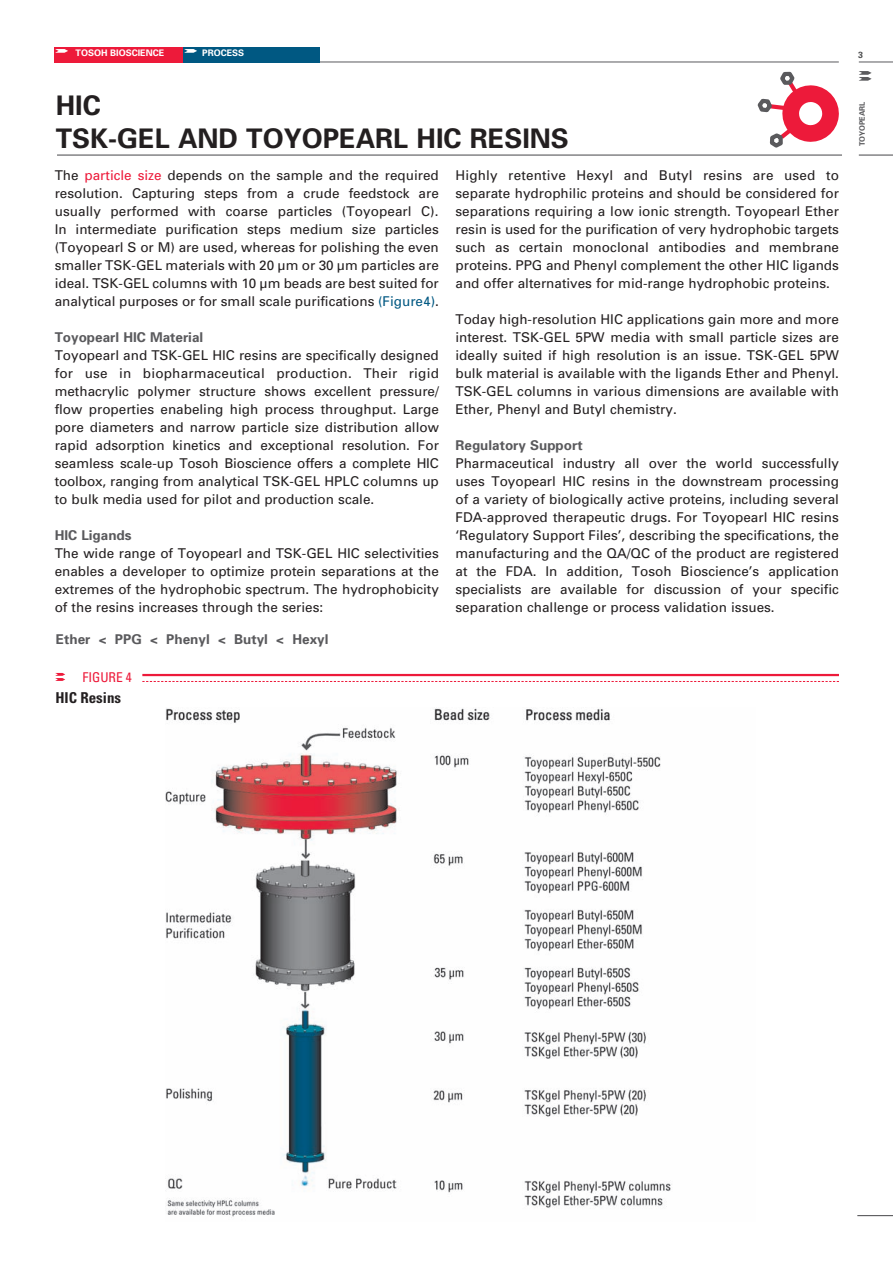
<style>
.page{position:relative;width:893px;height:1263px;background:#fff}
.page>*{position:absolute;margin:0;border:0;box-sizing:border-box;transform-origin:0 0}
.t1{font:700 27px/32.4px "Univers";color:#231f20}
.t2{font:700 condensed 15px "Univers";color:#231f20}
.t3{font:13.5px/18px "Univers";color:#231f20;text-align:justify}
.t4{font:700 13.5px "Univers";color:#5a5a5d}
.t5{font:condensed 13.5px "Univers";color:#ed1a3a}
.t6{font:700 9px "Univers";color:#fff}
.t7{font:700 9px "Univers";color:#4b4c4d}
.t8{font:700 7.5px "Univers";color:#5a5a5d}
.s1{color:#ed1a3a}
.s2{color:#005882}
</style>
<div class="page">
<hr style="left:857px;top:1215px;width:36px;height:1px;background:#5a5a5d">
<hr style="left:317px;top:62px;width:522px;height:1px;background:#5a5a5d">
<hr style="left:859px;top:62px;width:34px;height:1px;background:#5a5a5d">
<svg style="left:859px;top:71px;width:13px;height:10px"></svg>
<div style="left:54px;top:47px;width:130px;height:15px;background:#ed1a3a"></div>
<div style="left:183px;top:47px;width:137px;height:15px;background:#005882"></div>
<svg style="left:55px;top:49px;width:13px;height:4px"></svg>
<svg style="left:184px;top:49px;width:13px;height:4px"></svg>
<hr style="left:57px;top:154px;width:785px;height:2px;background:#5a5a5d">
<hr style="left:859px;top:154px;width:34px;height:2px;background:#5a5a5d">
<svg style="left:757px;top:71px;width:82px;height:77px"></svg>
<svg style="left:55px;top:673px;width:10px;height:8px"></svg>
<hr style="left:142px;top:674px;width:697px;height:2px;background:#ed1a3a">
<svg style="left:142px;top:681px;width:697px;height:1px"></svg>
<img style="left:166px;top:708px;width:506px;height:510px">
<p class="t6" style="left:76px;top:47px;width:90px">TOSOH BIOSCIENCE</p>
<p class="t6" style="left:202px;top:47px;width:44px">PROCESS</p>
<h1 class="t1" style="left:56px;top:89px;width:515px">HIC<br>TSK-GEL AND TOYOPEARL HIC RESINS</h1>
<p class="t3" style="left:55px;top:166px;width:386px">The <span class="s1">particle size</span> depends on the sample and the required resolution. Capturing steps from a crude feedstock are usually performed with coarse particles (Toyopearl C).<br>In inter mediate purification steps medium size particles (Toyopearl S or M) are used, whereas for polishing the even smaller TSK-GEL materials with 20 µm or 30 µm particles are ideal. TSK-GEL columns with 10 µm beads are best suited for analytical purposes or for small scale purifications <span class="s2">(Figure4)</span>.</p>
<p class="t4" style="left:55px;top:329px;width:150px">TOYOPEARL HIC MATERIAL</p>
<p class="t3" style="left:55px;top:346px;width:386px">Toyopearl and TSK-GEL HIC resins are specifically designed for use in biopharmaceutical production. Their rigid methacrylic polymer structure shows excellent pressure/ flow properties enabeling high process throughput. Large pore diameters and narrow particle size distribution allow rapid adsorption kinetics and exceptional resolution. For seamless scale-up Tosoh Bioscience offers a complete HIC toolbox, ranging from analytical TSK-GEL HPLC columns up to bulk media used for pilot and production scale.</p>
<p class="t4" style="left:55px;top:526px;width:78px">HIC LIGANDS</p>
<p class="t3" style="left:55px;top:544px;width:386px">The wide range of Toyopearl and TSK-GEL HIC selectivities enables a developer to optimize protein separations at the extremes of the hydro phobic spectrum. The hydrophobicity of the resins increases through the series:</p>
<p class="t3" style="left:455px;top:166px;width:385px">Highly retentive Hexyl and Butyl resins are used to separate hydrophilic proteins and should be considered for separations requiring a low ionic strength. Toyopearl Ether resin is used for the purification of very hydrophobic targets such as certain monoclonal antibodies and membrane proteins. PPG and Phenyl complement the other HIC ligands and offer alternatives for mid-range hydrophobic proteins.</p>
<p class="t3" style="left:455px;top:310px;width:385px">Today high-resolution HIC applications gain more and more interest. TSK-GEL 5PW media with small particle sizes are ideally suited if high resolution is an issue. TSK-GEL 5PW bulk material is available with the ligands Ether and Phenyl.<br>TSK-GEL columns in various dimensions are available with Ether, Phenyl and Butyl chemistry.</p>
<p class="t4" style="left:455px;top:436px;width:129px">REGULATORY SUPPORT</p>
<p class="t3" style="left:455px;top:454px;width:385px">Pharmaceutical industry all over the world successfully uses Toyopearl HIC resins in the downstream processing of a variety of biologically active proteins, including several FDA-approved therapeutic drugs. For Toyopearl HIC resins ‘Regulatory Support Files’, describing the specifications, the manufacturing and the QA/QC of the product are registered at the FDA. In addition, Tosoh Bioscience’s application specialists are available for discussion of your specific separation challenge or process validation issues.</p>
<p class="t4" style="left:56px;top:630px;width:274px">ETHER &lt; PPG &lt; PHENYL &lt; BUTYL &lt; HEXYL</p>
<p class="t5" style="left:82px;top:668px;width:51px">FIGURE 4</p>
<p class="t2" style="left:55px;top:688px;width:67px">HIC Resins</p>
<p class="t7" style="left:858px;top:49px;width:7px">3</p>
<p class="t8" style="left:857px;top:146px;width:47px;rotate:-90deg">TOYOPEARL</p>
</div>
